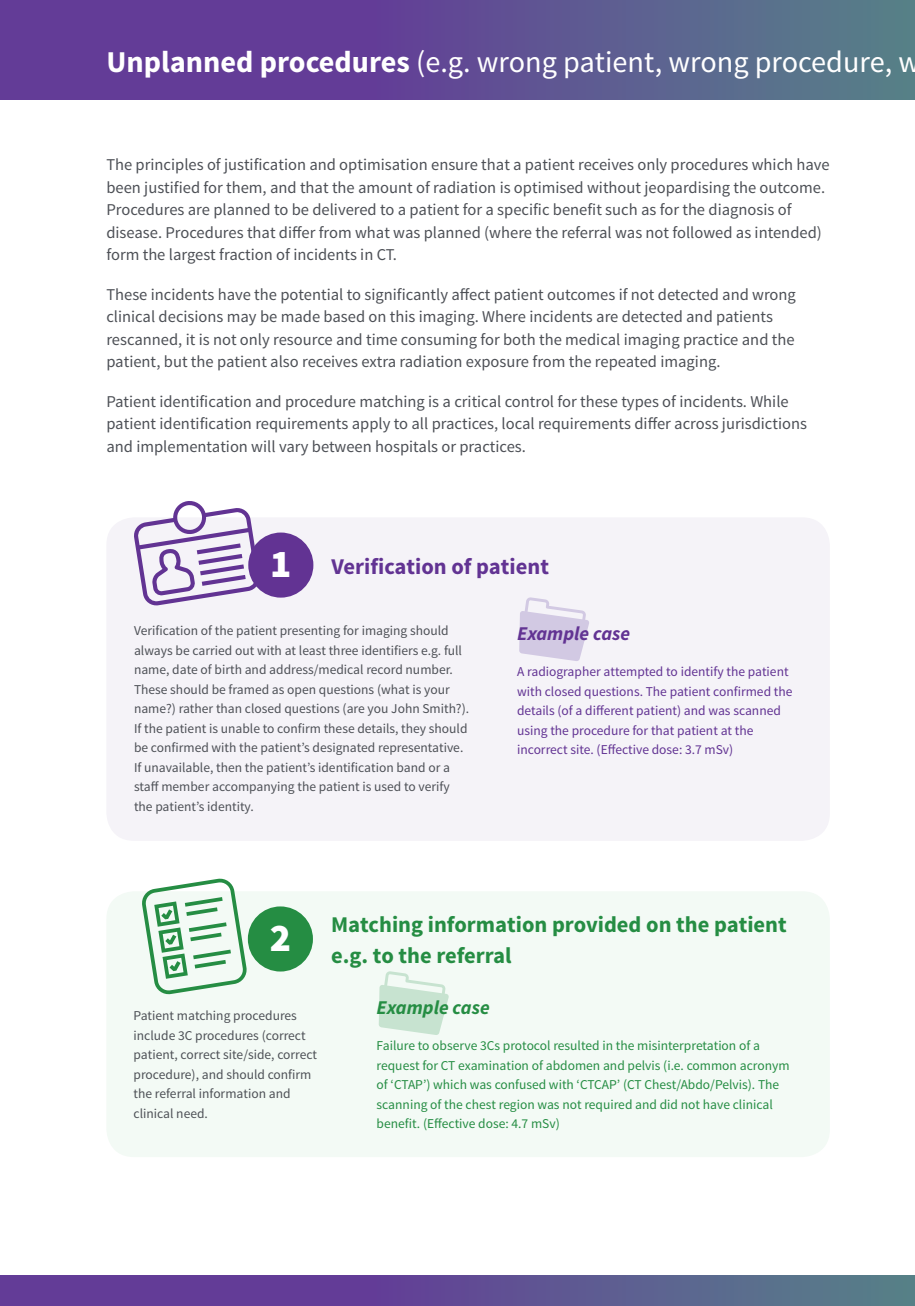
<style>
.page{position:relative;width:915px;height:1306px;background:#fff}
.page>*{position:absolute;margin:0;border:0;box-sizing:border-box;transform-origin:0 0}
.t1{font:900 39.3px "Source Sans Pro";color:#fff}
.t2{font:30.3px "Source Sans Pro";color:#fff}
.t3{font:700 22.5px/31.5px "Source Sans Pro";color:#258d43}
.t4{font:700 22.5px "Source Sans Pro";color:#623393}
.t5{font:italic 700 19.5px "Source Sans Pro";color:#258d43}
.t6{font:italic 700 19.5px "Source Sans Pro";color:#623393}
.t7{font:16.5px/22.5px "Source Sans Pro";color:#4d5056}
.t8{font:13.5px/19.5px "Source Sans Pro";color:#4d5056}
.t9{font:13.5px/19.5px "Source Sans Pro";color:#258d43}
.t10{font:13.5px/19.5px "Source Sans Pro";color:#623393}
.s1{font-weight:700}
.s2{font-weight:900;font-size:39.3px;color:#fff}
</style>
<div class="page">
<div style="left:106px;top:517px;width:723px;height:323px;background:#f5f3f8;border-radius:28px"></div>
<svg style="left:519px;top:597px;width:70px;height:64px"></svg>
<svg style="left:0;top:0;width:914px;height:99px;background:#5f5192"></svg>
<svg style="left:134px;top:501px;width:126px;height:105px"></svg>
<div style="left:248px;top:532px;width:65px;height:65px;background:#623393;border-radius:50%"></div>
<div style="left:106px;top:891px;width:723px;height:266px;background:#f3faf5;border-radius:28px"></div>
<svg style="left:379px;top:971px;width:70px;height:64px"></svg>
<div style="left:248px;top:906px;width:65px;height:65px;background:#258d43;border-radius:50%"></div>
<svg style="left:142px;top:878px;width:105px;height:117px"></svg>
<svg style="left:0;top:1275px;width:914px;height:30px;background:#5f5192"></svg>
<h2 class="t2" style="left:106px;top:43px;width:814px"><span class="s1">Unplanned procedures</span> (e.g. wrong patient, wrong procedure, w</h2>
<p class="t7" style="left:106px;top:154px;width:724px">The principles of justification and optimisation ensure that a patient receives only procedures which have been justified for them, and that the amount of radiation is optimised without jeopardising the outcome.<br>Procedures are planned to be delivered to a patient for a specific benefit such as for the diagnosis of disease. Procedures that differ from what was planned (where the referral was not followed as intended) form the largest fraction of incidents in CT.</p>
<p class="t7" style="left:106px;top:283px;width:690px">These incidents have the potential to significantly affect patient outcomes if not detected and wrong clinical decisions may be made based on this imaging. Where incidents are detected and patients rescanned, it is not only resource and time consuming for both the medical imaging practice and the patient, but the patient also receives extra radiation exposure from the repeated imaging.</p>
<p class="t7" style="left:106px;top:390px;width:702px">Patient identification and procedure matching is a critical control for these types of incidents. While patient identification requirements apply to all practices, local requirements differ across jurisdictions and implementation will vary between hospitals or practices.</p>
<h3 class="t4" style="left:270px;top:551px;width:280px"><span class="s2">1</span> Verification of patient</h3>
<p class="t8" style="left:134px;top:621px;width:336px">Verification of the patient presenting for imaging should always be carried out with at least three identifiers e.g. full name, date of birth and address/medical record number.<br>These should be framed as open questions (what is your name?) rather than closed questions (are you John Smith?).<br>If the patient is unable to confirm these details, they should be confirmed with the patient’s designated representative.<br>If unavailable, then the patient’s identification band or a staff member accompanying the patient is used to verify the patient’s identity.</p>
<p class="t6" style="left:517px;top:621px;width:114px">Example case</p>
<p class="t10" style="left:517px;top:662px;width:277px">A radiographer attempted to identify the patient with closed questions. The patient confirmed the details (of a different patient) and was scanned using the procedure for that patient at the incorrect site. (Effective dose: 3.7 mSv)</p>
<h1 class="t1" style="left:270px;top:912px;width:23px">2</h1>
<p class="t8" style="left:133px;top:1006px;width:185px">Patient matching procedures include 3C procedures (correct patient, correct site/side, correct procedure), and should confirm the referral information and clinical need.</p>
<h3 class="t3" style="left:331px;top:909px;width:457px">Matching information provided on the patient e.g. to the referral</h3>
<p class="t5" style="left:376px;top:994px;width:114px">Example case</p>
<p class="t9" style="left:376px;top:1036px;width:414px">Failure to observe 3Cs protocol resulted in the misinterpretation of a request for CT examination of abdomen and pelvis (i.e. common acronym of ‘CTAP’) which was confused with ‘CTCAP’ (CT Chest/Abdo/Pelvis). The scanning of the chest region was not required and did not have clinical benefit. (Effective dose: 4.7 mSv)</p>
</div>
